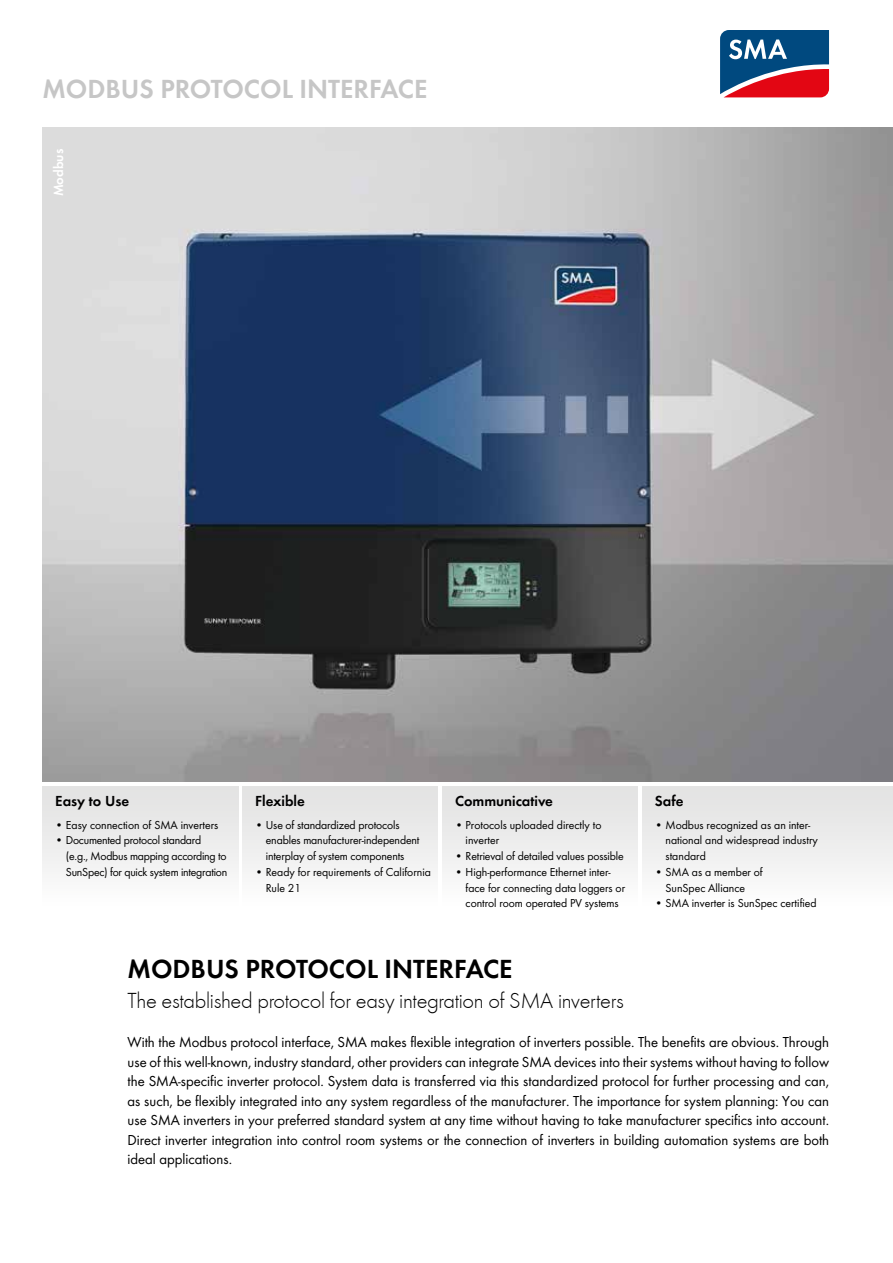
<style>
.page{position:relative;width:893px;height:1263px;background:#fff}
.page>*{position:absolute;margin:0;border:0;box-sizing:border-box;transform-origin:0 0}
.t1{font:600 27px "SMA Futura Global";color:#000}
.t2{font:600 27px "SMA Futura Global";color:#c6c6c6}
.t3{font:22.5px "SMA Futura Global Light";letter-spacing:-.015em;color:#000}
.t4{font:15px/19.5px "SMA Futura Global";color:#000;text-align:justify}
.t5{font:600 15px "SMA Futura Global";color:#000}
.t6{font:600 13.5px "SMA Futura Global";color:#fff}
.t7{font:12px/15.8px "SMA Futura Global";letter-spacing:-.005em;color:#000}
</style>
<div class="page">
<img style="left:43px;top:128px;width:850px;height:654px">
<div style="left:43px;top:787px;width:195px;height:119px;background:linear-gradient(to bottom,#e1e1e1,#fdfdfd)"></div>
<div style="left:242px;top:787px;width:196px;height:119px;background:linear-gradient(to bottom,#e1e1e1,#fdfdfd)"></div>
<div style="left:442px;top:787px;width:196px;height:119px;background:linear-gradient(to bottom,#e1e1e1,#fdfdfd)"></div>
<div style="left:642px;top:787px;width:251px;height:119px;background:linear-gradient(to bottom,#e1e1e1,#fdfdfd)"></div>
<svg style="left:720px;top:30px;width:110px;height:68px;background:#655376"></svg>
<h1 class="t2" style="left:43px;top:73px;width:370px">MODBUS PROTOCOL INTERFACE</h1>
<p class="t6" style="left:51px;top:196px;width:49px;rotate:-90deg">MODBUS</p>
<p class="t5" style="left:55px;top:792px;width:75px">EASY TO USE</p>
<p class="t7" style="left:55px;top:816px;width:165px">• Easy connection of SMA inverters</p>
<p class="t7" style="left:66px;top:832px;width:163px;text-indent:-11px">• Documented protocol standard<br>(e.g., Modbus mapping according to<br>SunSpec) for quick system integration</p>
<p class="t5" style="left:255px;top:792px;width:51px">FLEXIBLE</p>
<p class="t7" style="left:266px;top:816px;width:155px;text-indent:-11px">• Use of standardized protocols enables manufacturer-independent interplay of system components</p>
<p class="t7" style="left:266px;top:864px;width:167px;text-indent:-11px">• Ready for requirements of California<br>Rule 21</p>
<p class="t5" style="left:455px;top:792px;width:100px">COMMUNICATIVE</p>
<p class="t7" style="left:466px;top:816px;width:137px;text-indent:-11px">• Protocols uploaded directly to inverter</p>
<p class="t7" style="left:455px;top:848px;width:170px">• Retrieval of detailed values possible</p>
<p class="t7" style="left:466px;top:864px;width:161px;text-indent:-11px">• High-performance Ethernet inter&shy;face for connecting data loggers or control room operated PV systems</p>
<p class="t5" style="left:655px;top:792px;width:30px">SAFE</p>
<p class="t7" style="left:665px;top:816px;width:154px;text-indent:-11px">• Modbus recognized as an inter&shy;national and widespread industry standard</p>
<p class="t7" style="left:655px;top:864px;width:110px;text-align:center">• SMA as a member of<br>SunSpec Alliance</p>
<p class="t7" style="left:655px;top:895px;width:163px">• SMA inverter is SunSpec certified</p>
<h1 class="t1" style="left:128px;top:953px;width:370px">MODBUS PROTOCOL INTERFACE</h1>
<h2 class="t3" style="left:128px;top:987px;width:498px">The established protocol for easy integration of SMA inverters</h2>
<p class="t4" style="left:128px;top:1032px;width:703px">With the Modbus protocol interface, SMA makes flexible integration of inverters possible. The benefits are obvious. Through use of this well-known, industry standard, other providers can integrate SMA devices into their systems without having to follow the SMA-specific inverter protocol. System data is transferred via this standardized protocol for further processing and can, as such, be flexibly integrated into any system regardless of the manufacturer. The importance for system planning: You can use SMA inverters in your preferred standard system at any time without having to take manufacturer specifics into account.<br>Direct inverter integration into control room systems or the connection of inverters in building automation systems are both ideal applications.</p>
</div>
